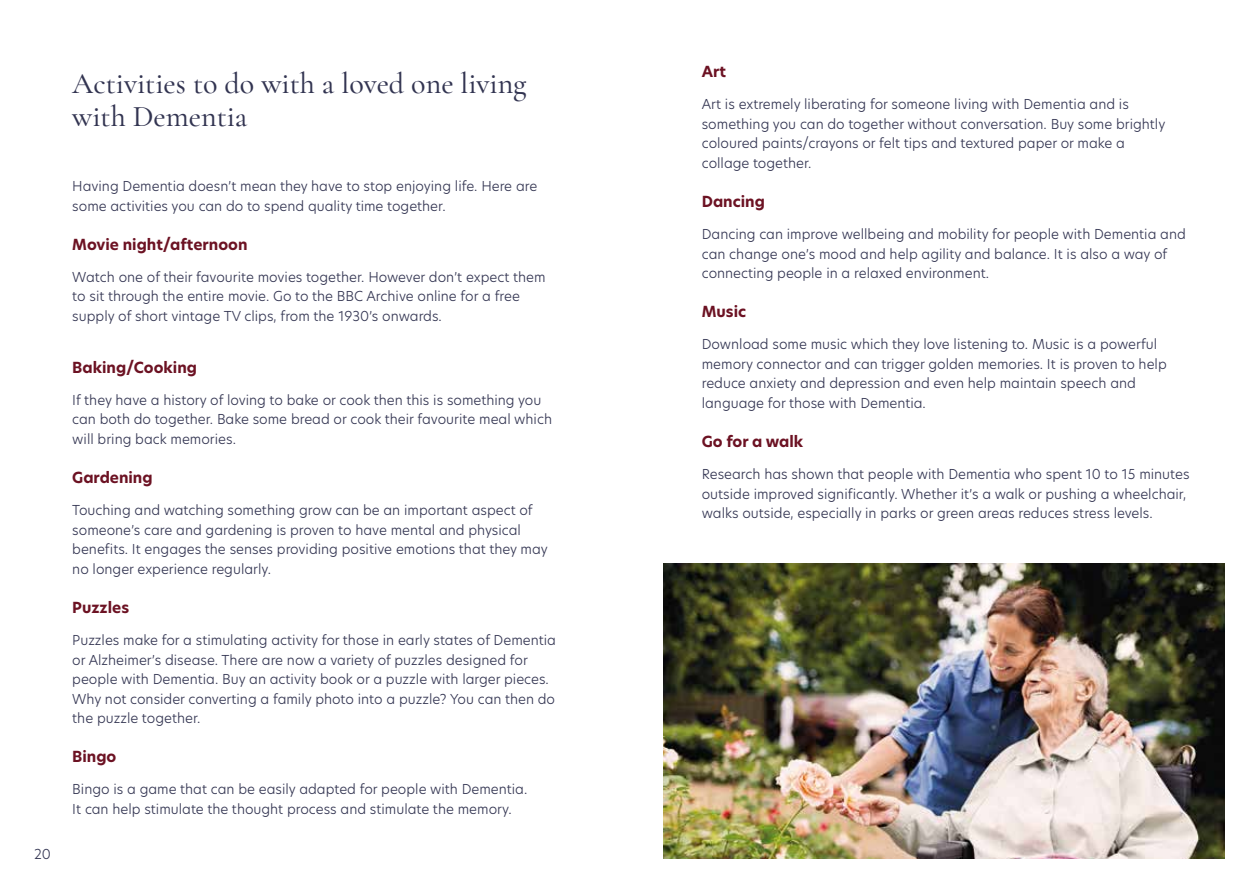
<style>
.page{position:relative;width:1259px;height:893px;background:#fff}
.page>*{position:absolute;margin:0;border:0;box-sizing:border-box;transform-origin:0 0}
.t1{font:500 30px/33px "Cormorant Garamond";color:#323451}
.t2{font:700 15px "Hero New";color:#6c1223}
.t3{font:300 13.5px/19.5px "Hero New";color:#323451}
</style>
<div class="page">
<img style="left:663px;top:563px;width:562px;height:296px">
<p class="t3" style="left:34px;top:844px;width:18px">20</p>
<h1 class="t1" style="left:72px;top:67px;width:456px">Activities to do with a loved one living with Dementia</h1>
<p class="t3" style="left:72px;top:176px;width:466px">Having Dementia doesn’t mean they have to stop enjoying life. Here are some activities you can do to spend quality time together.</p>
<p class="t2" style="left:72px;top:234px;width:177px">Movie night/afternoon</p>
<p class="t3" style="left:72px;top:267px;width:475px">Watch one of their favourite movies together. However don’t expect them to sit through the entire movie. Go to the BBC Archive online for a free supply of short vintage TV clips, from the 1930’s onwards.</p>
<p class="t2" style="left:72px;top:357px;width:126px">Baking/Cooking</p>
<p class="t3" style="left:72px;top:390px;width:481px">If they have a history of loving to bake or cook then this is something you can both do together. Bake some bread or cook their favourite meal which will bring back memories.</p>
<p class="t2" style="left:72px;top:467px;width:82px">Gardening</p>
<p class="t3" style="left:72px;top:500px;width:477px">Touching and watching something grow can be an important aspect of someone’s care and gardening is proven to have mental and physical benefits. It engages the senses providing positive emotions that they may no longer experience regularly.</p>
<p class="t2" style="left:72px;top:597px;width:58px">Puzzles</p>
<p class="t3" style="left:72px;top:630px;width:485px">Puzzles make for a stimulating activity for those in early states of Dementia or Alzheimer’s disease. There are now a variety of puzzles designed for people with Dementia. Buy an activity book or a puzzle with larger pieces.<br>Why not consider converting a family photo into a puzzle? You can then do the puzzle together.</p>
<p class="t2" style="left:72px;top:746px;width:46px">Bingo</p>
<p class="t3" style="left:72px;top:779px;width:456px">Bingo is a game that can be easily adapted for people with Dementia.<br>It can help stimulate the thought process and stimulate the memory.</p>
<p class="t2" style="left:702px;top:61px;width:26px">Art</p>
<p class="t3" style="left:702px;top:94px;width:465px">Art is extremely liberating for someone living with Dementia and is something you can do together without conversation. Buy some brightly coloured paints/crayons or felt tips and textured paper or make a collage together.</p>
<p class="t2" style="left:702px;top:191px;width:65px">Dancing</p>
<p class="t3" style="left:702px;top:224px;width:485px">Dancing can improve wellbeing and mobility for people with Dementia and can change one’s mood and help agility and balance. It is also a way of connecting people in a relaxed environment.</p>
<p class="t2" style="left:702px;top:301px;width:46px">Music</p>
<p class="t3" style="left:702px;top:334px;width:466px">Download some music which they love listening to. Music is a powerful memory connector and can trigger golden memories. It is proven to help reduce anxiety and depression and even help maintain speech and language for those with Dementia.</p>
<p class="t2" style="left:702px;top:431px;width:103px">Go for a walk</p>
<p class="t3" style="left:702px;top:464px;width:489px">Research has shown that people with Dementia who spent 10 to 15 minutes outside improved significantly. Whether it’s a walk or pushing a wheelchair, walks outside, especially in parks or green areas reduces stress levels.</p>
</div>
